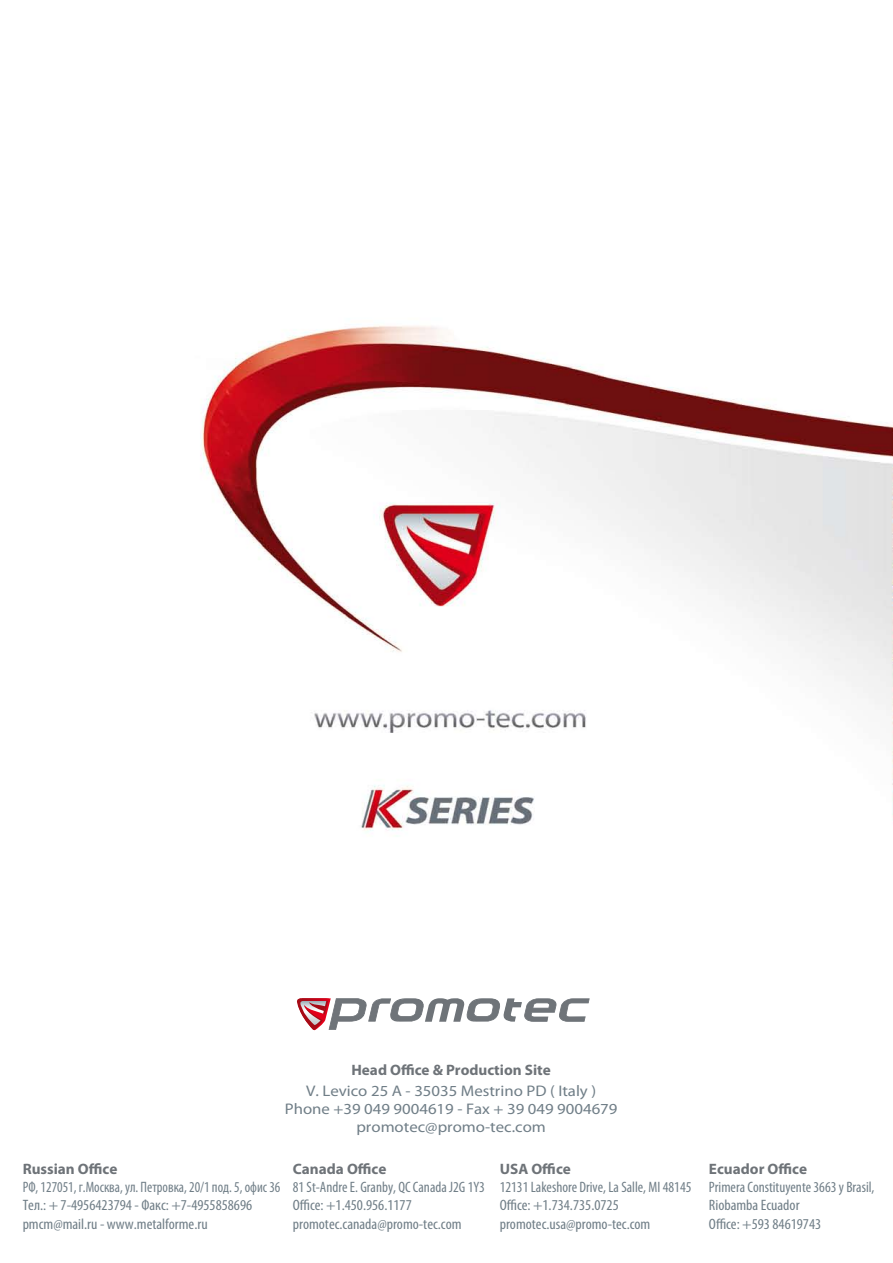
<style>
.page{position:relative;width:893px;height:1263px;background:#fff}
.page>*{position:absolute;margin:0;border:0;box-sizing:border-box;transform-origin:0 0}
.t1{font:15.45px/18.1px "Myriad Pro";color:#707e87;text-align:center;scale:1.09 1}
.t2{font:condensed 15.15px/18.1px "Myriad Pro";color:#707e87}
.t3{font:condensed 15.15px/18.1px "Myriad Pro";color:#707e87;scale:.95 1}
.t4{font:700 15.15px "Myriad Pro";color:#6e7378}
</style>
<div class="page">
<img style="left:200px;top:325px;width:693px;height:706px">
<svg style="left:296px;top:998px;width:294px;height:32px"></svg>
<p class="t4" style="left:351px;top:1060px;width:201px">Head Office &amp; Production Site</p>
<p class="t1" style="left:285px;top:1082px;width:307px">V. Levico 25 A - 35035 Mestrino PD ( Italy )<br>Phone +39 049 9004619 - Fax + 39 049 9004679 promotec@promo-tec.com</p>
<p class="t4" style="left:23px;top:1159px;width:96px">Russian Office</p>
<p class="t3" style="left:23px;top:1178px;width:273px">РФ, 127051, г.Москва, ул. Петровка, 20/1 под. 5, офис 36<br>Тел.: + 7-4956423794 - Факс: +7-4955858696 pmcm@mail.ru - www.metalforme.ru</p>
<p class="t4" style="left:293px;top:1159px;width:95px">Canada Office</p>
<p class="t2" style="left:293px;top:1178px;width:194px">81 St-Andre E. Granby, QC Canada J2G 1Y3<br>Office: +1.450.956.1177 promotec.canada@promo-tec.com</p>
<p class="t4" style="left:500px;top:1159px;width:73px">USA Office</p>
<p class="t2" style="left:500px;top:1178px;width:193px">12131 Lakeshore Drive, La Salle, MI 48145<br>Office: +1.734.735.0725 promotec.usa@promo-tec.com</p>
<p class="t4" style="left:709px;top:1159px;width:100px">Ecuador Office</p>
<p class="t2" style="left:709px;top:1178px;width:167px">Primera Constituyente 3663 y Brasil,<br>Riobamba Ecuador<br>Office: +593 84619743</p>
</div>
